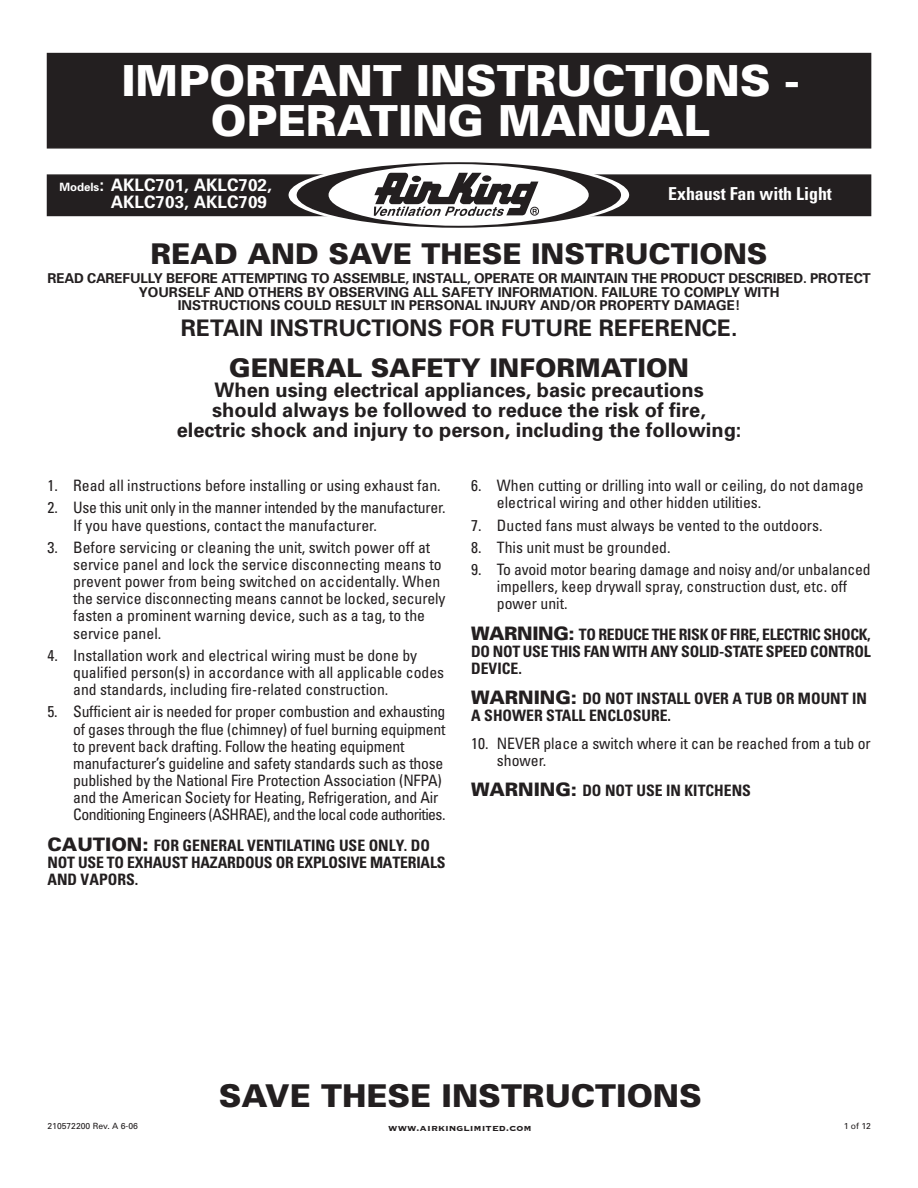
<style>
.page{position:relative;width:918px;height:1188px;background:#fff}
.page>*{position:absolute;margin:0;border:0;box-sizing:border-box;transform-origin:0 0}
.t1{font:900 42.9px/40px "Univers";color:#fff;text-align:center}
.t2{font:900 31.5px "Univers";color:#231f20}
.t3{font:900 28.65px "Univers";color:#231f20}
.t4{font:900 25.65px "Univers";color:#231f20}
.t5{font:700 22.8px "Univers";color:#231f20}
.t6{font:700 19.95px/20px "Univers";color:#231f20;text-align:center}
.t7{font:700 condensed 17.85px "Univers";color:#fff}
.t8{font:700 17.1px/17.1px "Univers";color:#fff;text-align:right}
.t9{font:condensed 15.75px/17.1px "Univers";color:#231f20}
.t10{font:700 condensed 15.75px/17.1px "Univers";color:#231f20}
.t11{font:700 13.65px/13.6px "Univers";color:#231f20;text-align:center}
.t12{font:700 11.4px "Copperplate";color:#231f20}
.t13{font:8.55px "Univers";color:#231f20}
.s1{font-size:11.4px}
.s2{font-weight:900;font-stretch:normal;font-size:18.6px}
</style>
<div class="page">
<div style="left:47px;top:53px;width:824px;height:96px;background:#231f20;border:1px solid #231f20"></div>
<div style="left:47px;top:174px;width:824px;height:42px;background:#231f20;border:1px solid #231f20"></div>
<svg style="left:289px;top:161px;width:340px;height:68px"></svg>
<div style="left:297px;top:162px;width:324px;height:66px;background:#231f20;border-radius:50%"></div>
<div style="left:329px;top:164px;width:260px;height:62px;background:#fff;border-radius:50%"></div>
<div style="left:530px;top:207px;width:9px;height:8px;border:1px solid #231f20;border-radius:50%"></div>
<svg style="left:374px;top:173px;width:164px;height:43px"></svg>
<h1 class="t1" style="left:121px;top:65px;width:679px">IMPORTANT INSTRUCTIONS -<br>OPERATING MANUAL</h1>
<p class="t8" style="left:59px;top:178px;width:214px"><span class="s1">Models</span>: AKLC701, AKLC702,<br>AKLC703, AKLC709</p>
<p class="t7" style="left:668px;top:188px;width:165px">Exhaust Fan with Light</p>
<h3 class="t3" style="left:151px;top:244px;width:619px">READ AND SAVE THESE INSTRUCTIONS</h3>
<p class="t11" style="left:47px;top:273px;width:825px">READ CAREFULLY BEFORE ATTEMPTING TO ASSEMBLE, INSTALL, OPERATE OR MAINTAIN THE PRODUCT DESCRIBED. PROTECT<br>YOURSELF AND OTHERS BY OBSERVING ALL SAFETY INFORMATION. FAILURE TO COMPLY WITH<br>INSTRUCTIONS COULD RESULT IN PERSONAL INJURY AND/OR PROPERTY DAMAGE!</p>
<h3 class="t5" style="left:181px;top:320px;width:558px">RETAIN INSTRUCTIONS FOR FUTURE REFERENCE.</h3>
<h3 class="t4" style="left:229px;top:359px;width:461px">GENERAL SAFETY INFORMATION</h3>
<p class="t6" style="left:177px;top:382px;width:566px">When using electrical appliances, basic precautions<br>should always be followed to reduce the risk of fire, electric shock and injury to person, including the following:</p>
<p class="t9" style="left:47px;top:478px;width:395px">1. Read all instructions before installing or using exhaust fan.</p>
<p class="t9" style="left:73px;top:501px;width:374px;text-indent:-26px">2. Use this unit only in the manner intended by the manufacturer.<br>If you have questions, contact the manufacturer.</p>
<p class="t9" style="left:73px;top:540px;width:374px;text-indent:-26px">3. Before servicing or cleaning the unit, switch power off at service panel and lock the service disconnecting means to prevent power from being switched on accidentally. When the service disconnecting means cannot be locked, securely fasten a prominent warning device, such as a tag, to the service panel.</p>
<p class="t9" style="left:73px;top:648px;width:373px;text-indent:-26px">4. Installation work and electrical wiring must be done by qualified person(s) in accordance with all applicable codes and standards, including fire-related construction.</p>
<p class="t9" style="left:73px;top:705px;width:374px;text-indent:-26px">5. Sufficient air is needed for proper combustion and exhausting of gases through the flue (chimney) of fuel burning equipment to prevent back drafting. Follow the heating equipment manufacturer’s guideline and safety standards such as those published by the National Fire Protection Association (NFPA) and the American Society for Heating, Refrigeration, and Air Conditioning Engineers (ASHRAE), and the local code authorities.</p>
<p class="t10" style="left:47px;top:838px;width:400px"><span class="s2">CAUTION:</span> FOR GENERAL VENTILATING USE ONLY. DO<br>NOT USE TO EXHAUST HAZARDOUS OR EXPLOSIVE MATERIALS<br>AND VAPORS.</p>
<p class="t9" style="left:497px;top:478px;width:368px;text-indent:-26px">6. When cutting or drilling into wall or ceiling, do not damage electrical wiring and other hidden utilities.</p>
<p class="t9" style="left:471px;top:518px;width:353px">7. Ducted fans must always be vented to the outdoors.</p>
<p class="t9" style="left:471px;top:540px;width:201px">8. This unit must be grounded.</p>
<p class="t9" style="left:497px;top:562px;width:375px;text-indent:-26px">9. To avoid motor bearing damage and noisy and/or unbalanced impellers, keep drywall spray, construction dust, etc. off power unit.</p>
<p class="t10" style="left:471px;top:627px;width:401px;text-align:justify"><span class="s2">WARNING:</span> TO REDUCE THE RISK OF FIRE, ELECTRIC SHOCK, DO NOT USE THIS FAN WITH ANY SOLID-STATE SPEED CONTROL DEVICE.</p>
<p class="t10" style="left:471px;top:692px;width:397px"><span class="s2">WARNING:</span> DO NOT INSTALL OVER A TUB OR MOUNT IN<br>A SHOWER STALL ENCLOSURE.</p>
<p class="t9" style="left:497px;top:736px;width:375px;text-indent:-26px">10. NEVER place a switch where it can be reached from a tub or shower.</p>
<p class="t10" style="left:471px;top:784px;width:281px"><span class="s2">WARNING:</span> DO NOT USE IN KITCHENS</p>
<h2 class="t2" style="left:219px;top:1084px;width:485px">SAVE THESE INSTRUCTIONS</h2>
<p class="t13" style="left:47px;top:1123px;width:92px">210572200 Rev. A 6-06</p>
<p class="t12" style="left:388px;top:1121px;width:145px">www.airkinglimited.com</p>
<p class="t13" style="left:844px;top:1123px;width:29px">1 of 12</p>
</div>
